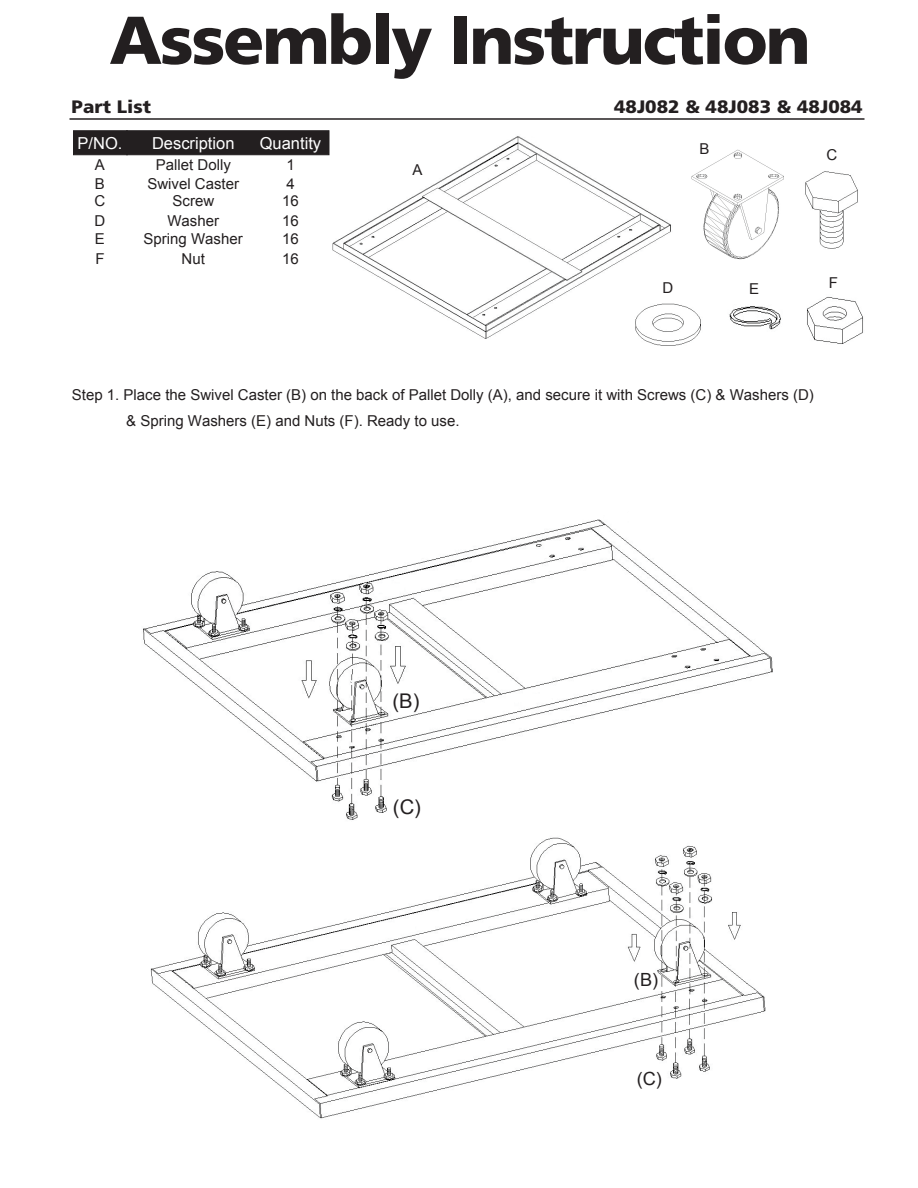
<style>
.page{position:relative;width:918px;height:1188px;background:#fff}
.page>*{position:absolute;margin:0;border:0;box-sizing:border-box;transform-origin:0 0}
.t1{font:900 67.5px "Frutiger";letter-spacing:-.03em;color:#231f20}
.t2{font:20.25px "Arial";color:#231f20}
.t3{font:18.15px "Arial";color:#231f20}
.t4{font:900 18px "Frutiger";color:#231f20;scale:1.04 1}
.t5{font:16.5px "Arial";color:#fff}
.t6{font:15px/18.8px "Arial";color:#231f20}
</style>
<div class="page">
<img style="left:332px;top:136px;width:339px;height:203px">
<img style="left:691px;top:149px;width:92px;height:110px">
<div style="left:73px;top:130px;width:55px;height:25px;background:#231f20;border:1px solid #231f20"></div>
<div style="left:126px;top:130px;width:203px;height:25px;background:#231f20;border:1px solid #231f20"></div>
<hr style="left:70px;top:118px;width:795px;height:2px;background:#231f20">
<img style="left:635px;top:303px;width:66px;height:43px">
<img style="left:729px;top:306px;width:52px;height:24px">
<img style="left:807px;top:297px;width:56px;height:47px">
<img style="left:805px;top:171px;width:53px;height:78px">
<img style="left:143px;top:519px;width:630px;height:301px">
<img style="left:151px;top:837px;width:615px;height:282px">
<h1 class="t1" style="left:109px;top:-1px;width:703px">Assembly Instruction</h1>
<p class="t4" style="left:72px;top:96px;width:78px">Part List</p>
<p class="t4" style="left:614px;top:96px;width:240px">48J082 &amp; 48J083 &amp; 48J084</p>
<p class="t5" style="left:78px;top:133px;width:46px">P/NO.</p>
<p class="t5" style="left:152px;top:133px;width:84px">Description</p>
<p class="t5" style="left:260px;top:133px;width:63px">Quantity</p>
<p class="t6" style="left:95px;top:156px;width:12px">A</p>
<p class="t6" style="left:286px;top:156px;width:10px">1</p>
<p class="t6" style="left:147px;top:156px;width:93px;line-height:18.1px;text-align:center">Pallet Dolly<br>Swivel Caster<br>Screw</p>
<p class="t6" style="left:144px;top:211px;width:101px;text-align:center">Washer<br>Spring Washer</p>
<p class="t6" style="left:95px;top:174px;width:12px">B</p>
<p class="t6" style="left:286px;top:174px;width:10px">4</p>
<p class="t6" style="left:95px;top:192px;width:12px">C</p>
<p class="t6" style="left:282px;top:192px;width:18px">16</p>
<p class="t6" style="left:282px;top:211px;width:18px">16<br>16</p>
<p class="t6" style="left:95px;top:211px;width:12px">D<br>E</p>
<p class="t6" style="left:95px;top:249px;width:11px">F</p>
<p class="t6" style="left:182px;top:249px;width:25px">Nut</p>
<p class="t6" style="left:282px;top:249px;width:18px">16</p>
<p class="t6" style="left:413px;top:160px;width:12px">A</p>
<p class="t6" style="left:700px;top:140px;width:12px">B</p>
<p class="t6" style="left:663px;top:278px;width:12px">D</p>
<p class="t6" style="left:749px;top:280px;width:12px">E</p>
<p class="t6" style="left:827px;top:145px;width:12px">C</p>
<p class="t6" style="left:829px;top:273px;width:11px">F</p>
<p class="t6" style="left:126px;top:382px;width:689px;line-height:26.2px;text-indent:-54px">Step 1. Place the Swivel Caster (B) on the back of Pallet Dolly (A), and secure it with Screws (C) &amp; Washers (D) &amp; Spring Washers (E) and Nuts (F). Ready to use.</p>
<h2 class="t2" style="left:392px;top:688px;width:28px">(B)</h2>
<h2 class="t2" style="left:393px;top:794px;width:30px">(C)</h2>
<p class="t3" style="left:634px;top:968px;width:26px">(B)</p>
<p class="t3" style="left:637px;top:1067px;width:27px">(C)</p>
</div>
